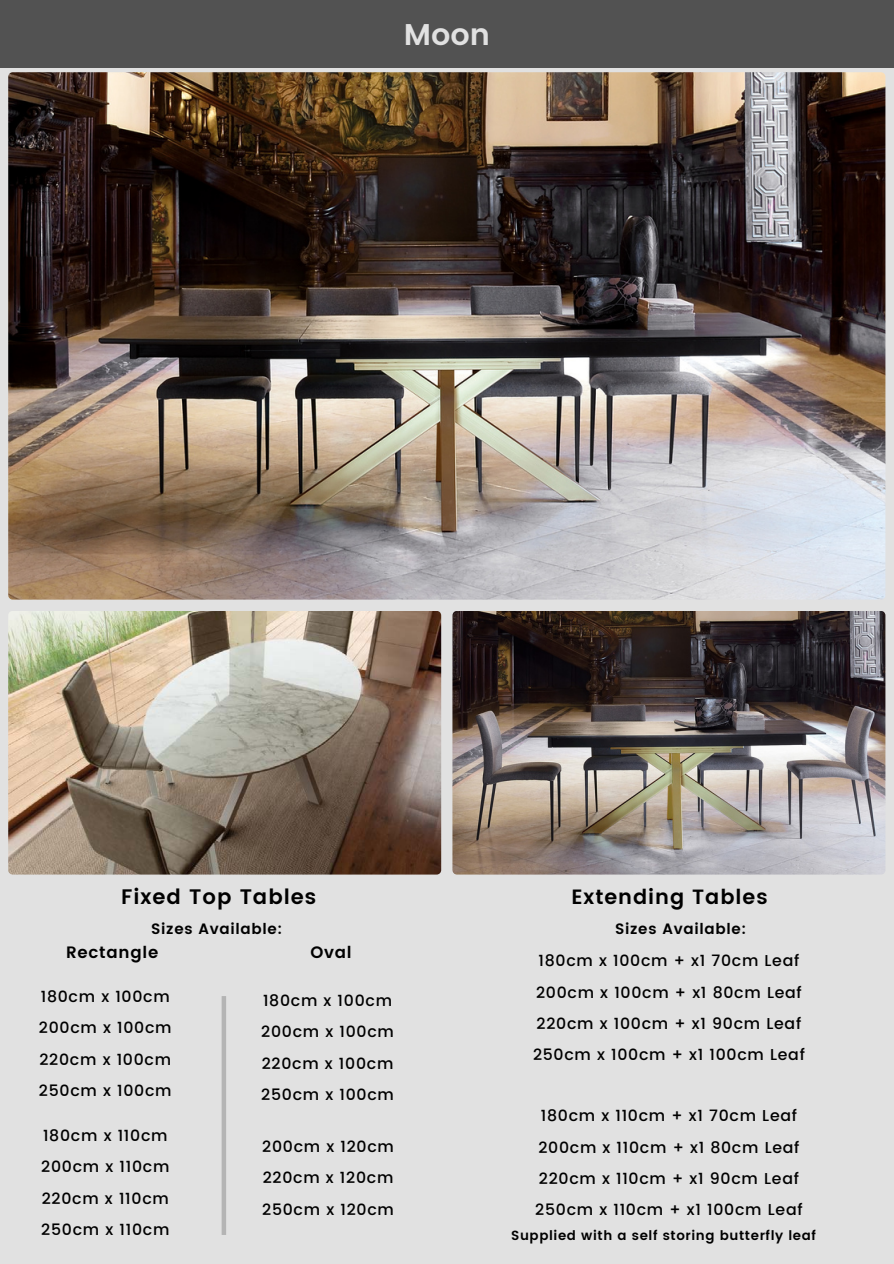
<style>
.page{position:relative;width:894px;height:1264px;background:#fff}
.page>*{position:absolute;margin:0;border:0;box-sizing:border-box;transform-origin:0 0}
.t1{font:600 30px "Poppins";color:#e1e1e1}
.t2{font:600 21px "Poppins";letter-spacing:.045em;color:#000}
.t3{font:600 20.7px "Poppins";letter-spacing:.045em;color:#000}
.t4{font:600 16.5px "Poppins";letter-spacing:.045em;color:#000}
.t5{font:500 15.75px/31.5px "Poppins";letter-spacing:.045em;color:#000;text-align:justify}
.t6{font:600 15px "Poppins";letter-spacing:.045em;color:#000}
.t7{font:600 13.2px "Poppins";letter-spacing:.045em;color:#000}
</style>
<div class="page">
<div style="left:0;top:0;width:893px;height:1263px;background:#e1e1e1"></div>
<img style="left:8px;top:72px;width:877px;height:527px;border-radius:4px">
<img style="left:8px;top:611px;width:433px;height:263px;border-radius:4px">
<img style="left:453px;top:611px;width:432px;height:263px;border-radius:4px">
<div style="left:0;top:0;width:893px;height:68px;background:#525252"></div>
<div style="left:221px;top:996px;width:5px;height:238px;background:#b4b4b4"></div>
<h1 class="t1" style="left:403px;top:17px;width:88px">Moon</h1>
<h3 class="t2" style="left:121px;top:884px;width:196px">Fixed Top Tables</h3>
<h2 class="t3" style="left:571px;top:884px;width:198px">Extending Tables</h2>
<h3 class="t6" style="left:151px;top:919px;width:133px">Sizes Available:</h3>
<p class="t6" style="left:615px;top:919px;width:133px">Sizes Available:</p>
<h3 class="t4" style="left:66px;top:943px;width:94px">Rectangle</h3>
<h3 class="t5" style="left:39px;top:980px;width:134px">180cm x 100cm 200cm x 100cm 220cm x 100cm 250cm x 100cm</h3>
<h3 class="t5" style="left:41px;top:1119px;width:130px">180cm x 110cm 200cm x 110cm 220cm x 110cm 250cm x 110cm</h3>
<h3 class="t4" style="left:310px;top:943px;width:43px">Oval</h3>
<h3 class="t5" style="left:261px;top:984px;width:134px">180cm x 100cm 200cm x 100cm 220cm x 100cm 250cm x 100cm</h3>
<h3 class="t5" style="left:262px;top:1130px;width:133px">200cm x 120cm 220cm x 120cm 250cm x 120cm</h3>
<h3 class="t5" style="left:533px;top:945px;width:273px;text-align:center">180cm x 100cm + x1 70cm Leaf<br>200cm x 100cm + x1 80cm Leaf<br>220cm x 100cm + x1 90cm Leaf<br>250cm x 100cm + x1 100cm Leaf</h3>
<h3 class="t5" style="left:535px;top:1100px;width:269px;text-align:center">180cm x 110cm + x1 70cm Leaf<br>200cm x 110cm + x1 80cm Leaf<br>220cm x 110cm + x1 90cm Leaf<br>250cm x 110cm + x1 100cm Leaf</h3>
<h2 class="t7" style="left:511px;top:1227px;width:306px">Supplied with a self storing butterfly leaf</h2>
</div>
